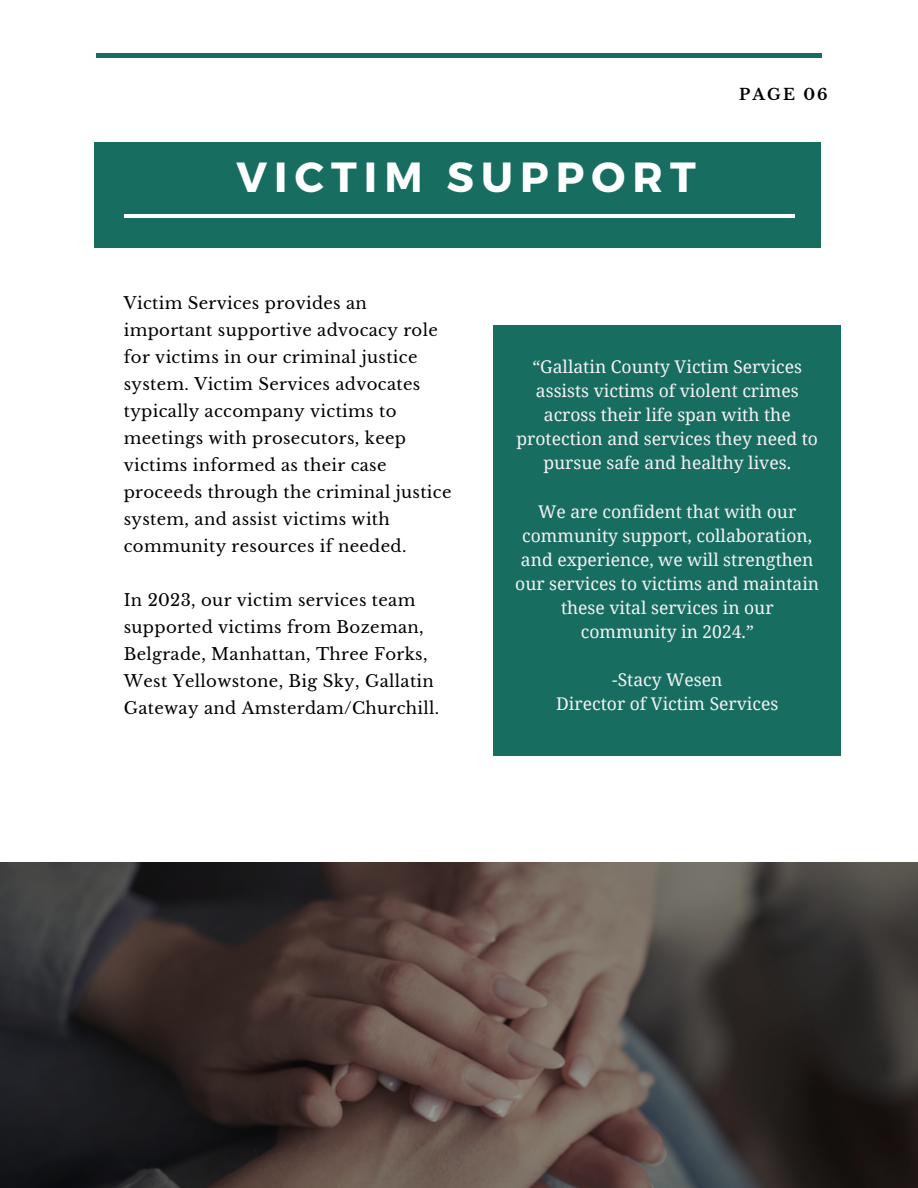
<style>
.page{position:relative;width:918px;height:1188px;background:#fff}
.page>*{position:absolute;margin:0;border:0;box-sizing:border-box;transform-origin:0 0}
.t1{font:700 42.15px "Montserrat";letter-spacing:.17em;color:#fff}
.t2{font:17.55px/24px "Noto Serif";color:#f6f3f3;text-align:center}
.t3{font:16.5px/27px "Libre Baskerville";letter-spacing:.02em;color:#000}
.t4{font:700 15.6px "Libre Baskerville";letter-spacing:.14em;color:#000}
</style>
<div class="page">
<div style="left:94px;top:143px;width:726px;height:104px;background:#186d61"></div>
<hr style="left:124px;top:215px;width:670px;height:3px;background:#fff">
<img style="left:0;top:862px;width:918px;height:326px">
<div style="left:96px;top:53px;width:725px;height:5px;background:#186d61"></div>
<div style="left:494px;top:325px;width:347px;height:430px;background:#186d61"></div>
<p class="t1" style="left:236px;top:149px;width:461px">VICTIM SUPPORT</p>
<h2 class="t4" style="left:739px;top:85px;width:90px">PAGE 06</h2>
<p class="t3" style="left:124px;top:290px;width:329px">Victim Services provides an important supportive advocacy role for victims in our criminal justice system. Victim Services advocates typically accompany victims to meetings with prosecutors, keep victims informed as their case proceeds through the criminal justice system, and assist victims with community resources if needed.</p>
<p class="t3" style="left:124px;top:587px;width:317px">In 2023, our victim services team supported victims from Bozeman, Belgrade, Manhattan, Three Forks, West Yellowstone, Big Sky, Gallatin Gateway and Amsterdam/Churchill.</p>
<p class="t2" style="left:517px;top:354px;width:303px">“Gallatin County Victim Services assists victims of violent crimes across their life span with the protection and services they need to pursue safe and healthy lives.</p>
<p class="t2" style="left:515px;top:499px;width:305px">We are confident that with our community support, collaboration, and experience, we will strengthen our services to victims and maintain these vital services in our community in 2024.”</p>
<p class="t2" style="left:612px;top:667px;width:112px">-Stacy Wesen</p>
<p class="t2" style="left:556px;top:691px;width:224px">Director of Victim Services</p>
</div>
